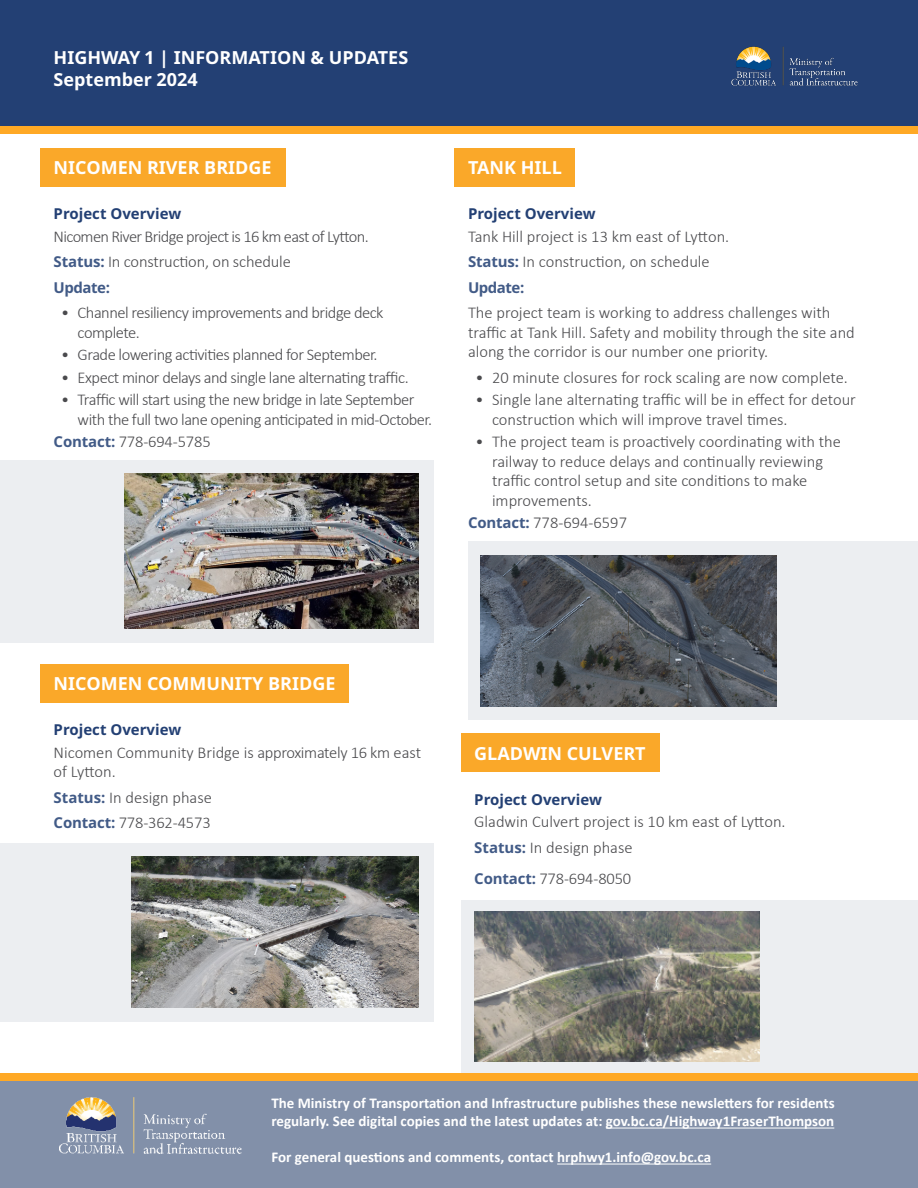
<style>
.page{position:relative;width:918px;height:1188px;background:#fff}
.page>*{position:absolute;margin:0;border:0;box-sizing:border-box;transform-origin:0 0}
.t1{font:700 18px/21.6px "BC Sans";color:#fff}
.t2{font:300 16.5px/19.5px "Calibri";letter-spacing:-.005em;color:#4a4a4d}
.t3{font:300 16.5px/19.5px "Calibri";letter-spacing:-.03em;color:#4a4a4d}
.t4{font:300 16.5px/25.5px "Calibri";letter-spacing:-.04em;color:#4a4a4d}
.t5{font:700 15px/18px "Calibri";color:#fff}
.t6{font:700 15px "BC Sans";color:#234074}
.t7{font:700 15px "BC Sans";letter-spacing:-.03em;color:#425b87}
.s1{font-family:"BC Sans";font-weight:700;font-size:15px;color:#425b87}
</style>
<div class="page">
<div style="left:462px;top:900px;width:456px;height:173px;background:#eceef1"></div>
<div style="left:468px;top:542px;width:450px;height:178px;background:#eceef1"></div>
<div style="left:0;top:0;width:918px;height:132px;background:#234074"></div>
<div style="left:0;top:126px;width:917px;height:8px;background:#ffa925"></div>
<img style="left:731px;top:46px;width:127px;height:40px">
<div style="left:0;top:1081px;width:918px;height:107px;background:#8290a9"></div>
<hr style="left:606px;top:1128px;width:228px;height:1px;background:#fff">
<hr style="left:557px;top:1164px;width:154px;height:1px;background:#fff">
<div style="left:0;top:1073px;width:918px;height:8px;background:#ffa925"></div>
<div style="left:0;top:843px;width:434px;height:178px;background:#eceef1"></div>
<div style="left:0;top:460px;width:434px;height:183px;background:#eceef1"></div>
<div style="left:40px;top:148px;width:245px;height:38px;background:#faa829"></div>
<div style="left:461px;top:734px;width:198px;height:38px;background:#faa829"></div>
<div style="left:454px;top:148px;width:121px;height:38px;background:#faa829"></div>
<div style="left:40px;top:664px;width:309px;height:38px;background:#faa829"></div>
<img style="left:474px;top:911px;width:285px;height:151px">
<img style="left:125px;top:474px;width:293px;height:155px">
<img style="left:132px;top:857px;width:286px;height:151px">
<img style="left:481px;top:556px;width:296px;height:150px">
<img style="left:59px;top:1097px;width:182px;height:57px">
<p class="t1" style="left:54px;top:47px;width:356px">HIGHWAY 1 | INFORMATION &amp; UPDATES<br>September 2024</p>
<p class="t1" style="left:54px;top:157px;width:220px">NICOMEN RIVER BRIDGE</p>
<p class="t6" style="left:54px;top:203px;width:129px">Project Overview</p>
<p class="t4" style="left:54px;top:223px;width:317px">Nicomen River Bridge project is 16 km east of Lytton.<br><span class="s1">Status:</span> In construction, on schedule</p>
<p class="t7" style="left:54px;top:277px;width:58px">Update:</p>
<p class="t3" style="left:78px;top:303px;width:307px;text-indent:-16px">• Channel resiliency improvements and bridge deck complete.</p>
<p class="t3" style="left:61px;top:345px;width:318px">• Grade lowering activities planned for September.</p>
<p class="t3" style="left:61px;top:367px;width:349px">• Expect minor delays and single lane alternating traffic.</p>
<p class="t3" style="left:78px;top:390px;width:356px;text-indent:-16px">• Traffic will start using the new bridge in late September with the full two lane opening anticipated in mid-October.</p>
<p class="t2" style="left:54px;top:432px;width:159px"><span class="s1">Contact:</span> 778-694-5785</p>
<p class="t1" style="left:468px;top:157px;width:95px">TANK HILL</p>
<p class="t6" style="left:468px;top:203px;width:129px">Project Overview</p>
<p class="t2" style="left:468px;top:223px;width:263px;line-height:25.5px">Tank Hill project is 13 km east of Lytton.<br><span class="s1">Status:</span> In construction, on schedule</p>
<p class="t7" style="left:468px;top:277px;width:58px">Update:</p>
<p class="t2" style="left:468px;top:303px;width:388px">The project team is working to address challenges with traffic at Tank Hill. Safety and mobility through the site and along the corridor is our number one priority.</p>
<p class="t2" style="left:476px;top:367px;width:374px">• 20 minute closures for rock scaling are now complete.</p>
<p class="t2" style="left:492px;top:390px;width:365px;text-indent:-16px">• Single lane alternating traffic will be in effect for detour construction which will improve travel times.</p>
<p class="t2" style="left:492px;top:432px;width:350px;text-indent:-16px">• The project team is proactively coordinating with the railway to reduce delays and continually reviewing traffic control setup and site conditions to make improvements.</p>
<p class="t2" style="left:468px;top:513px;width:161px"><span class="s1">Contact:</span> 778-694-6597</p>
<p class="t1" style="left:54px;top:673px;width:283px">NICOMEN COMMUNITY BRIDGE</p>
<p class="t6" style="left:54px;top:719px;width:129px">Project Overview</p>
<p class="t2" style="left:54px;top:743px;width:369px">Nicomen Community Bridge is approximately 16 km east of Lytton.</p>
<p class="t2" style="left:54px;top:785px;width:160px;line-height:25.5px"><span class="s1">Status:</span> In design phase<br><span class="s1">Contact:</span> 778-362-4573</p>
<p class="t1" style="left:474px;top:743px;width:173px">GLADWIN CULVERT</p>
<p class="t6" style="left:474px;top:789px;width:129px">Project Overview</p>
<p class="t2" style="left:474px;top:809px;width:313px;line-height:25.5px">Gladwin Culvert project is 10 km east of Lytton.<br><span class="s1">Status:</span> In design phase</p>
<p class="t2" style="left:474px;top:869px;width:159px"><span class="s1">Contact:</span> 778-694-8050</p>
<p class="t5" style="left:271px;top:1094px;width:565px">The Ministry of Transportation and Infrastructure publishes these newsletters for residents regularly. See digital copies and the latest updates at: gov.bc.ca/Highway1FraserThompson</p>
<p class="t5" style="left:271px;top:1148px;width:441px">For general questions and comments, contact hrphwy1.info@gov.bc.ca</p>
</div>
